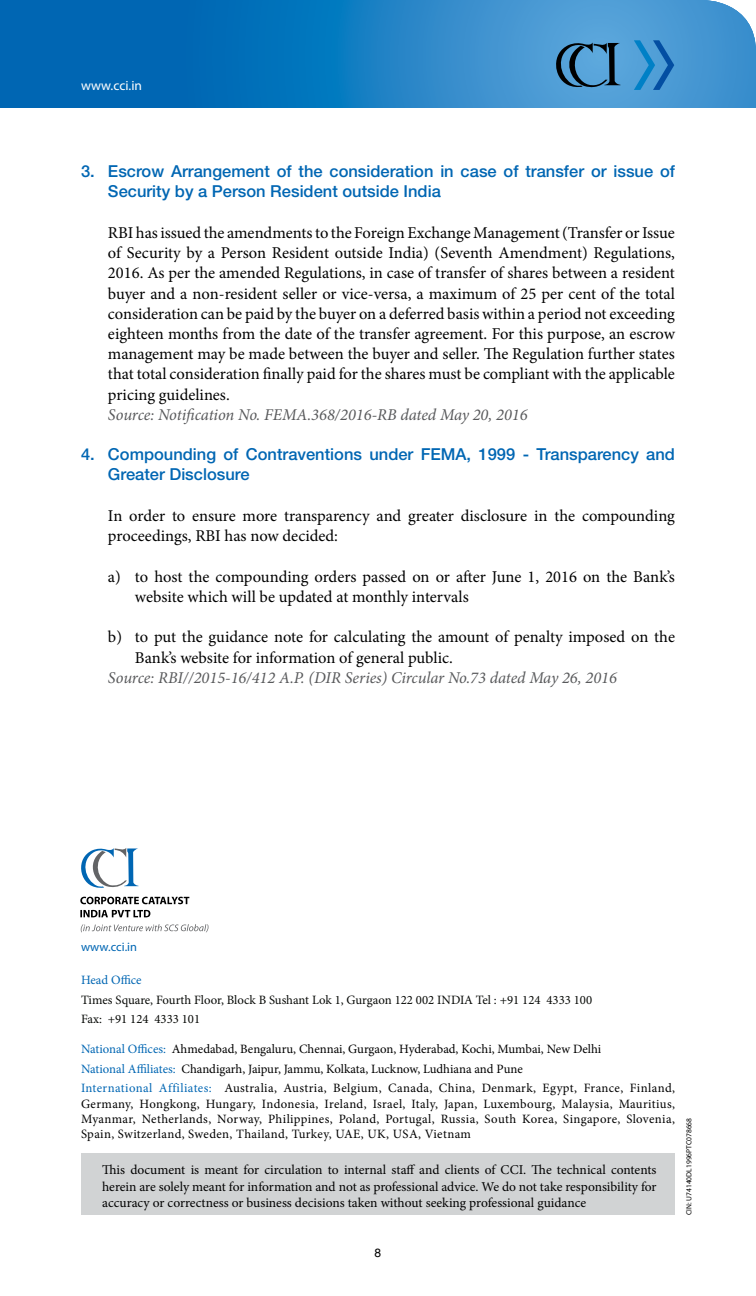
<style>
.page{position:relative;width:756px;height:1296px;background:#fff}
.page>*{position:absolute;margin:0;border:0;box-sizing:border-box;transform-origin:0 0}
.t1{font:16.5px/20.2px "Minion Pro";color:#000}
.t2{font:500 16.5px/20.2px "Helvetica Neue";color:#0066b3}
.t3{font:italic 16.5px "Minion Pro";letter-spacing:-.005em;color:#58595b}
.t4{font:13.5px/16.2px "Minion Pro";color:#000;text-align:justify}
.t5{font:13.5px "Myriad Pro";color:#fff}
.t6{font:12.75px/19.6px "Minion Pro";letter-spacing:.005em;color:#000}
.t7{font:12.75px/19.6px "Minion Pro";color:#080a07}
.t8{font:12.75px "Minion Pro";color:#0066b3}
.t9{font:12.45px "Myriad Pro";color:#0066b3}
.t10{font:12px "Helvetica";color:#000}
.t11{font:7.5px "Myriad Pro";color:#000}
.s1{color:#0066b3}
</style>
<div class="page">
<div style="left:81px;top:1153px;width:594px;height:62px;background:#d1d3d4"></div>
<svg style="left:81px;top:924px;width:127px;height:8px"></svg>
<svg style="left:80px;top:897px;width:109px;height:20px"></svg>
<svg style="left:81px;top:848px;width:57px;height:40px"></svg>
<svg style="left:0;top:0;width:756px;height:108px;background:#207fc3"></svg>
<svg style="left:634px;top:40px;width:40px;height:50px;background:#378ccb"></svg>
<svg style="left:551px;top:42px;width:69px;height:45px;background:#3f779e"></svg>
<p class="t5" style="left:81px;top:77px;width:63px">www.cci.in</p>
<p class="t2" style="left:108px;top:161px;width:569px;text-indent:-27px">3. Escrow Arrangement of the consideration in case of transfer or issue of<br>Security by a Person Resident outside India</p>
<p class="t1" style="left:108px;top:222px;width:569px;text-align:justify">RBI has issued the amendments to the Foreign Exchange Management (Transfer or Issue of Security by a Person Resident outside India) (Seventh Amendment) Regulations, 2016. As per the amended Regulations, in case of transfer of shares between a resident buyer and a non-resident seller or vice-versa, a maximum of 25 per cent of the total consideration can be paid by the buyer on a deferred basis within a period not exceeding eighteen months from the date of the transfer agreement. For this purpose, an escrow management may be made between the buyer and seller. The Regulation further states that total consideration finally paid for the shares must be compliant with the applicable pricing guidelines.</p>
<p class="t3" style="left:108px;top:403px;width:421px">Source: Notification No. FEMA.368/2016-RB dated May 20, 2016</p>
<p class="t2" style="left:108px;top:444px;width:569px;text-indent:-27px">4. Compounding of Contraventions under FEMA, 1999 - Transparency and<br>Greater Disclosure</p>
<p class="t1" style="left:108px;top:505px;width:568px">In order to ensure more transparency and greater disclosure in the compounding proceedings, RBI has now decided:</p>
<p class="t1" style="left:135px;top:566px;width:542px;text-indent:-27px">a) to host the compounding orders passed on or after June 1, 2016 on the Bank’s website which will be updated at monthly intervals</p>
<p class="t1" style="left:135px;top:627px;width:542px;text-indent:-27px">b) to put the guidance note for calculating the amount of penalty imposed on the<br>Bank’s website for information of general public.</p>
<p class="t3" style="left:108px;top:666px;width:511px">Source: RBI//2015-16/412 A.P. (DIR Series) Circular No.73 dated May 26, 2016</p>
<p class="t9" style="left:81px;top:939px;width:58px">www.cci.in</p>
<p class="t8" style="left:81px;top:971px;width:62px">Head Office</p>
<p class="t7" style="left:81px;top:990px;width:513px">Times Square, Fourth Floor, Block B Sushant Lok 1, Gurgaon 122 002 INDIA Tel : +91 124 4333 100<br>Fax: +91 124 4333 101</p>
<p class="t6" style="left:81px;top:1039px;width:595px"><span class="s1">National Offices:</span> Ahmedabad, Bengaluru, Chennai, Gurgaon, Hyderabad, Kochi, Mumbai, New Delhi<br><span class="s1">National Affiliates:</span> Chandigarh, Jaipur, Jammu, Kolkata, Lucknow, Ludhiana and Pune<br><span class="s1">International Affiliates:</span> Australia, Austria, Belgium, Canada, China, Denmark, Egypt, France, Finland,</p>
<p class="t6" style="left:81px;top:1096px;width:596px;line-height:15.3px;text-align:justify">Germany, Hongkong, Hungary, Indonesia, Ireland, Israel, Italy, Japan, Luxembourg, Malaysia, Mauritius, Myanmar, Netherlands, Norway, Philippines, Poland, Portugal, Russia, South Korea, Singapore, Slovenia, Spain, Switzerland, Sweden, Thailand, Turkey, UAE, UK, USA, Vietnam</p>
<p class="t4" style="left:102px;top:1162px;width:556px">This document is meant for circulation to internal staff and clients of CCI. The technical contents herein are solely meant for information and not as professional advice. We do not take responsibility for accuracy or correctness or business decisions taken without seeking professional guidance</p>
<p class="t11" style="left:684px;top:1215px;width:99px;rotate:-90deg">CIN: U74140DL1996PTC078668</p>
<p class="t10" style="left:375px;top:1246px;width:8px">8</p>
</div>
